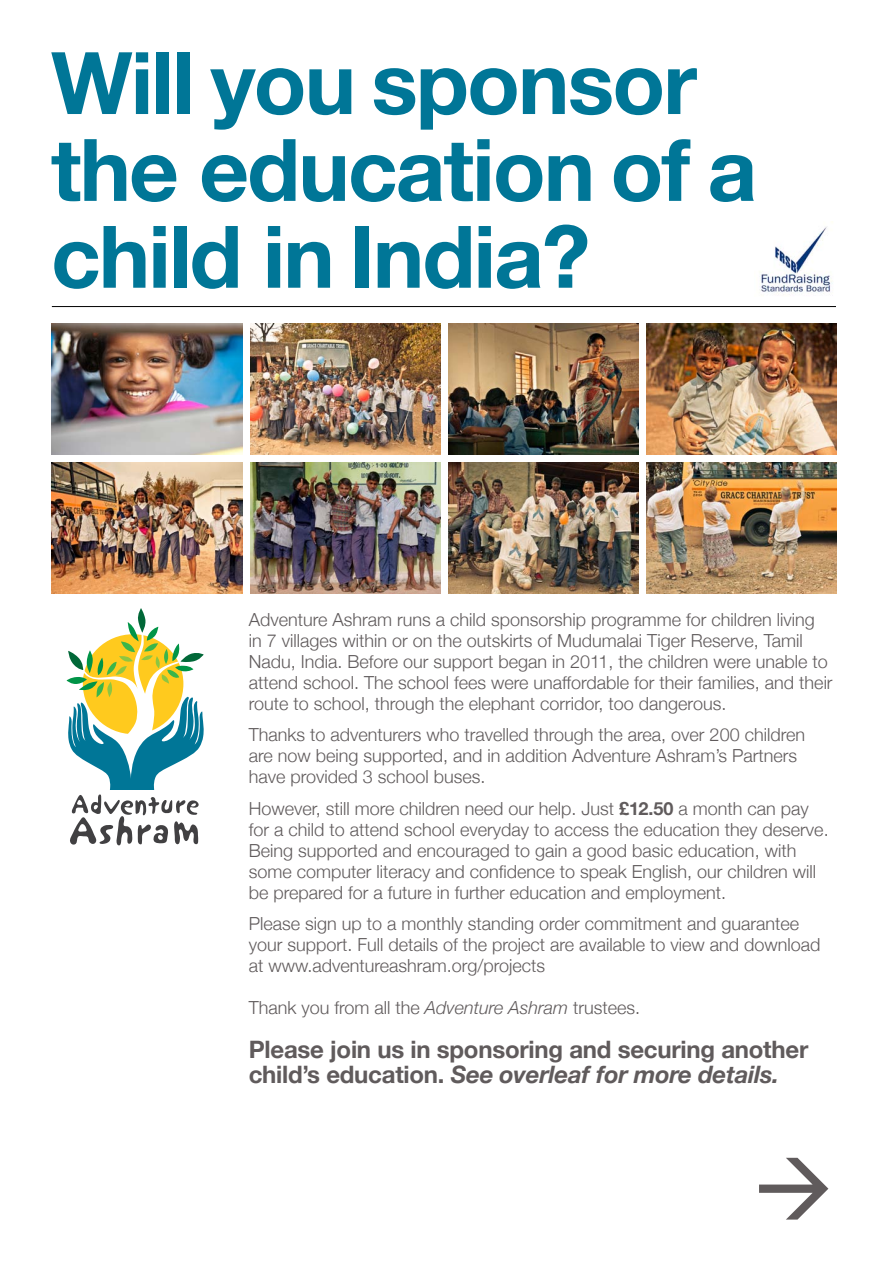
<style>
.page{position:relative;width:893px;height:1263px;background:#fff}
.page>*{position:absolute;margin:0;border:0;box-sizing:border-box;transform-origin:0 0}
.t1{font:700 86.4px/86.8px "Helvetica Neue";letter-spacing:-.02em;color:#007697}
.t2{font:700 24px/25.5px "Helvetica Neue";letter-spacing:-.01em;color:#605b5c}
.t3{font:300 18px/21px "Helvetica Neue";color:#605b5c}
.s1{font-weight:700}
.s2{font-style:italic}
</style>
<div class="page">
<hr style="left:52px;top:306px;width:784px;height:1px;background:#000">
<img style="left:250px;top:323px;width:190px;height:131px">
<img style="left:448px;top:323px;width:191px;height:131px">
<img style="left:646px;top:323px;width:191px;height:131px">
<img style="left:52px;top:323px;width:190px;height:131px">
<img style="left:52px;top:462px;width:190px;height:131px">
<img style="left:250px;top:462px;width:190px;height:131px">
<img style="left:448px;top:462px;width:191px;height:131px">
<img style="left:646px;top:462px;width:191px;height:131px">
<svg style="left:67px;top:608px;width:137px;height:237px"></svg>
<div style="left:109px;top:790px;width:48px;height:6px;background:#fff"></div>
<img style="left:761px;top:221px;width:72px;height:72px">
<h1 class="t1" style="left:51px;top:35px;width:708px">Will you sponsor the education of a child in India?</h1>
<p class="t3" style="left:249px;top:608px;width:585px">Adventure Ashram runs a child sponsorship programme for children living<br>in 7 villages within or on the outskirts of Mudumalai Tiger Reserve, Tamil Nadu, India. Before our support began in 2011, the children were unable to attend school. The school fees were unaffordable for their families, and their route to school, through the elephant corridor, too dangerous.</p>
<p class="t3" style="left:249px;top:723px;width:558px">Thanks to adventurers who travelled through the area, over 200 children are now being supported, and in addition Adventure Ashram’s Partners have provided 3 school buses.</p>
<p class="t3" style="left:249px;top:797px;width:581px">However, still more children need our help. Just <span class="s1">£12.50</span> a month can pay for a child to attend school everyday to access the education they deserve.<br>Being supported and encouraged to gain a good basic education, with some computer literacy and confidence to speak English, our children will be prepared for a future in further education and employment.</p>
<p class="t3" style="left:249px;top:912px;width:573px">Please sign up to a monthly standing order commitment and guarantee your support. Full details of the project are available to view and download at www.adventureashram.org/projects</p>
<p class="t3" style="left:249px;top:996px;width:393px">Thank you from all the <span class="s2">Adventure Ashram</span> trustees.</p>
<h2 class="t2" style="left:249px;top:1035px;width:561px">Please join us in sponsoring and securing another child’s education. <span class="s2">See overleaf for more details.</span></h2>
</div>
